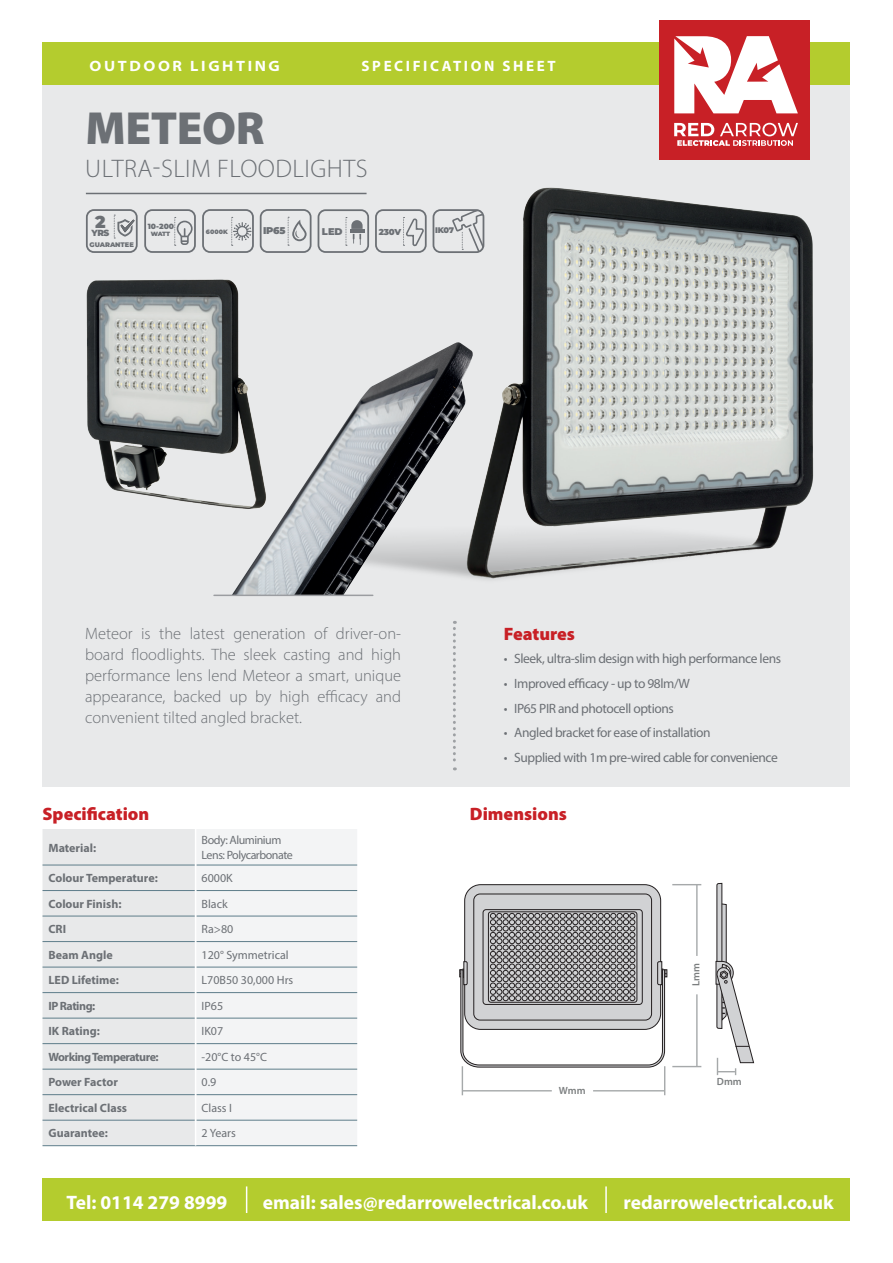
<style>
.page{position:relative;width:893px;height:1263px;background:#fff}
.page>*{position:absolute;margin:0;border:0;box-sizing:border-box;transform-origin:0 0}
.t1{font:900 46.65px "Myriad Pro";letter-spacing:-.01em;color:#6c7075}
.t2{font:300 25.5px "Myriad Pro";letter-spacing:.02em;color:#6c7075}
.t3{font:700 19.5px "Myriad Pro";color:#fff}
.Specifictaions{font:900 18px "Myriad Pro";color:#c82026}
.t4{font:900 17.25px "Montserrat";color:#6c7075}
.Description{font:300 16.5px/21px "Myriad Pro";color:#6c7075;text-align:justify}
.t5{font:700 15px "Myriad Pro";letter-spacing:.175em;color:#fff}
.t6{font:700 semi-expanded 15px "Myriad Pro";letter-spacing:.175em;color:#fff}
.t7{font:13.5px "Myriad Pro";letter-spacing:-.03em;color:#6c7075}
.Specifictaions-2{font:700 12px "Myriad Pro";color:#6c7075}
.Specifictaions-3{font:12px "Myriad Pro";color:#6c7075}
.Specifictaions-4{font:12px "Myriad Pro";letter-spacing:-.04em;color:#6c7075}
.Specifictaions-5{font:700 12px "Myriad Pro";letter-spacing:-.04em;color:#6c7075}
.t8{font:600 10.5px "Myriad Pro";color:#7b7e7f}
.t9{font:900 9.9px "Montserrat";color:#6c7075}
.t10{font:900 9.75px "Montserrat";color:#6c7075}
.t11{font:900 8.85px "Montserrat";color:#6c7075}
.t12{font:900 8.55px "Montserrat";color:#6c7075}
.t13{font:900 8.1px "Montserrat";color:#6c7075}
.t14{font:900 7.5px "Montserrat";color:#6c7075}
.t15{font:900 6.6px "Montserrat";letter-spacing:-.005em;color:#6c7075}
.t16{font:900 6.3px "Montserrat";color:#6c7075}
.t17{font:900 6.15px "Montserrat";color:#6c7075}
</style>
<div class="page">
<div style="left:43px;top:43px;width:807px;height:744px;background:#e8e9ea"></div>
<div style="left:43px;top:43px;width:807px;height:42px;background:#b4cc2e"></div>
<div style="left:43px;top:1178px;width:807px;height:42px;background:#b4cc2e"></div>
<hr style="left:86px;top:193px;width:281px;height:1px;background:#6c7075">
<svg style="left:453px;top:621px;width:3px;height:149px"></svg>
<div style="left:659px;top:20px;width:151px;height:139px;background:#c82026"></div>
<svg style="left:674px;top:123px;width:124px;height:23px"></svg>
<svg style="left:674px;top:36px;width:124px;height:77px"></svg>
<svg style="left:246px;top:1186px;width:1px;height:27px"></svg>
<hr style="left:605px;top:1186px;width:2px;height:27px;background:#fff">
<img style="left:332px;top:187px;width:482px;height:409px">
<img style="left:42px;top:262px;width:197px;height:271px">
<svg style="left:715px;top:883px;width:39px;height:192px"></svg>
<hr style="left:696px;top:885px;width:2px;height:71px;background:#a6a9aa">
<svg style="left:672px;top:884px;width:29px;height:1px"></svg>
<div style="left:465px;top:885px;width:196px;height:144px;background:#d1d2d4;border-radius:16px"></div>
<div style="left:483px;top:909px;width:160px;height:96px;border:1px solid #231f20;border-radius:3px"></div>
<div style="left:488px;top:911px;width:149px;height:91px;border:1px solid #231f20;border-radius:3px"></div>
<svg style="left:459px;top:913px;width:242px;height:182px"></svg>
<div style="left:43px;top:829px;width:152px;height:316px;background:#e8e9ea"></div>
<div style="left:196px;top:829px;width:161px;height:316px;background:#f3f4f5"></div>
<hr style="left:43px;top:865px;width:152px;height:1px;background:#5e7d8a">
<hr style="left:196px;top:865px;width:161px;height:1px;background:#5e7d8a">
<hr style="left:43px;top:890px;width:152px;height:1px;background:#5e7d8a">
<hr style="left:196px;top:890px;width:161px;height:1px;background:#5e7d8a">
<hr style="left:43px;top:916px;width:152px;height:1px;background:#5e7d8a">
<hr style="left:196px;top:916px;width:161px;height:1px;background:#5e7d8a">
<hr style="left:43px;top:941px;width:152px;height:1px;background:#5e7d8a">
<hr style="left:196px;top:941px;width:161px;height:1px;background:#5e7d8a">
<hr style="left:43px;top:967px;width:152px;height:1px;background:#5e7d8a">
<hr style="left:196px;top:967px;width:161px;height:1px;background:#5e7d8a">
<hr style="left:43px;top:992px;width:152px;height:1px;background:#5e7d8a">
<hr style="left:196px;top:992px;width:161px;height:1px;background:#5e7d8a">
<hr style="left:43px;top:1018px;width:152px;height:1px;background:#5e7d8a">
<hr style="left:196px;top:1018px;width:161px;height:1px;background:#5e7d8a">
<hr style="left:43px;top:1043px;width:152px;height:1px;background:#5e7d8a">
<hr style="left:196px;top:1043px;width:161px;height:1px;background:#5e7d8a">
<hr style="left:43px;top:1069px;width:152px;height:1px;background:#5e7d8a">
<hr style="left:196px;top:1069px;width:161px;height:1px;background:#5e7d8a">
<hr style="left:43px;top:1094px;width:152px;height:1px;background:#5e7d8a">
<hr style="left:196px;top:1094px;width:161px;height:1px;background:#5e7d8a">
<hr style="left:43px;top:1120px;width:152px;height:1px;background:#5e7d8a">
<hr style="left:196px;top:1120px;width:161px;height:1px;background:#5e7d8a">
<hr style="left:43px;top:1145px;width:153px;height:1px;background:#5e7d8a">
<hr style="left:196px;top:1145px;width:161px;height:1px;background:#5e7d8a">
<div style="left:318px;top:209px;width:51px;height:44px;border:2px solid #6c7075;border-radius:7px"></div>
<hr style="left:350px;top:230px;width:14px;height:3px;background:#6c7075">
<svg style="left:346px;top:217px;width:17px;height:29px"></svg>
<div style="left:375px;top:209px;width:52px;height:44px;border:2px solid #6c7075;border-radius:7px"></div>
<svg style="left:403px;top:217px;width:21px;height:31px"></svg>
<div style="left:433px;top:209px;width:51px;height:44px;border:2px solid #6c7075;border-radius:7px"></div>
<svg style="left:452px;top:210px;width:31px;height:42px"></svg>
<div style="left:260px;top:209px;width:52px;height:44px;border:2px solid #6c7075;border-radius:7px"></div>
<svg style="left:288px;top:217px;width:19px;height:29px"></svg>
<div style="left:202px;top:209px;width:52px;height:44px;border:2px solid #6c7075;border-radius:7px"></div>
<svg style="left:231px;top:217px;width:21px;height:29px"></svg>
<div style="left:86px;top:209px;width:52px;height:44px;border:2px solid #6c7075;border-radius:7px"></div>
<svg style="left:114px;top:215px;width:21px;height:24px"></svg>
<div style="left:144px;top:209px;width:52px;height:44px;border:2px solid #6c7075;border-radius:7px"></div>
<svg style="left:174px;top:217px;width:19px;height:29px"></svg>
<img style="left:231px;top:342px;width:242px;height:253px">
<hr style="left:214px;top:595px;width:159px;height:1px;background:#9b9da1">
<p class="t6" style="left:89px;top:56px;width:192px">OUTDOOR LIGHTING</p>
<p class="t5" style="left:362px;top:56px;width:196px">SPECIFICATION SHEET</p>
<p class="t1" style="left:86px;top:97px;width:180px">METEOR</p>
<p class="t2" style="left:85px;top:153px;width:284px">ULTRA-SLIM FLOODLIGHTS</p>
<p class="t4" style="left:95px;top:208px;width:12px">2</p>
<p class="t11" style="left:92px;top:226px;width:19px">YRS</p>
<p class="t15" style="left:90px;top:239px;width:46px">GUARANTEE</p>
<p class="t14" style="left:148px;top:221px;width:28px">10-200</p>
<p class="t17" style="left:151px;top:229px;width:21px">WATT</p>
<p class="t16" style="left:206px;top:227px;width:23px">6000K</p>
<p class="t9" style="left:263px;top:223px;width:24px">IP65</p>
<p class="t10" style="left:322px;top:224px;width:22px">LED</p>
<p class="t12" style="left:379px;top:225px;width:24px">230V</p>
<p class="t13" style="left:435px;top:224px;width:20px">IK07</p>
<p class="Description" style="left:85px;top:622px;width:318px">Meteor is the latest generation of driver-on&shy;board floodlights. The sleek casting and high performance lens lend Meteor a smart, unique appearance, backed up by high efficacy and convenient tilted angled bracket.</p>
<p class="Specifictaions" style="left:504px;top:622px;width:73px">Features</p>
<p class="t7" style="left:504px;top:650px;width:279px">• Sleek, ultra-slim design with high performance lens</p>
<p class="t7" style="left:504px;top:675px;width:188px">• Improved efficacy - up to 98lm/W</p>
<p class="t7" style="left:504px;top:700px;width:172px">• IP65 PIR and photocell options</p>
<p class="t7" style="left:504px;top:725px;width:209px">• Angled bracket for ease of installation</p>
<p class="t7" style="left:504px;top:749px;width:276px">• Supplied with 1m pre-wired cable for convenience</p>
<p class="Specifictaions" style="left:43px;top:802px;width:108px">Specification</p>
<p class="Specifictaions" style="left:470px;top:802px;width:99px">Dimensions</p>
<p class="Specifictaions-2" style="left:49px;top:840px;width:49px">Material:</p>
<p class="Specifictaions-4" style="left:202px;top:832px;width:81px">Body: Aluminium</p>
<p class="Specifictaions-4" style="left:202px;top:847px;width:93px">Lens: Polycarbonate</p>
<p class="Specifictaions-2" style="left:49px;top:870px;width:111px">Colour Temperature:</p>
<p class="Specifictaions-3" style="left:202px;top:871px;width:33px">6000K</p>
<p class="Specifictaions-2" style="left:49px;top:896px;width:75px">Colour Finish:</p>
<p class="Specifictaions-3" style="left:202px;top:896px;width:28px">Black</p>
<p class="Specifictaions-2" style="left:49px;top:921px;width:19px">CRI</p>
<p class="Specifictaions-3" style="left:202px;top:922px;width:33px">Ra&gt;80</p>
<p class="Specifictaions-2" style="left:49px;top:947px;width:66px">Beam Angle</p>
<p class="Specifictaions-3" style="left:202px;top:947px;width:89px">120° Symmetrical</p>
<p class="Specifictaions-2" style="left:49px;top:972px;width:72px">LED Lifetime:</p>
<p class="Specifictaions-3" style="left:202px;top:973px;width:93px">L70B50 30,000 Hrs</p>
<p class="Specifictaions-5" style="left:49px;top:998px;width:48px">IP Rating:</p>
<p class="Specifictaions-3" style="left:202px;top:998px;width:23px">IP65</p>
<p class="Specifictaions-2" style="left:49px;top:1023px;width:53px">IK Rating:</p>
<p class="Specifictaions-3" style="left:202px;top:1024px;width:23px">IK07</p>
<p class="Specifictaions-5" style="left:49px;top:1049px;width:112px">Working Temperature:</p>
<p class="Specifictaions-3" style="left:202px;top:1049px;width:67px">-20°C to 45°C</p>
<p class="Specifictaions-2" style="left:49px;top:1074px;width:71px">Power Factor</p>
<p class="Specifictaions-3" style="left:202px;top:1075px;width:16px">0.9</p>
<p class="Specifictaions-2" style="left:49px;top:1100px;width:80px">Electrical Class</p>
<p class="Specifictaions-3" style="left:202px;top:1100px;width:32px">Class I</p>
<p class="Specifictaions-2" style="left:49px;top:1125px;width:61px">Guarantee:</p>
<p class="Specifictaions-3" style="left:202px;top:1126px;width:36px">2 Years</p>
<p class="t8" style="left:559px;top:1083px;width:28px">Wmm</p>
<p class="t8" style="left:689px;top:986px;width:24px;rotate:-90deg">Lmm</p>
<p class="t8" style="left:717px;top:1075px;width:26px">Dmm</p>
<p class="t3" style="left:67px;top:1189px;width:162px">Tel: 0114 279 8999</p>
<p class="t3" style="left:263px;top:1189px;width:327px">email: sales@redarrowelectrical.co.uk</p>
<p class="t3" style="left:623px;top:1189px;width:212px">redarrowelectrical.co.uk</p>
</div>
